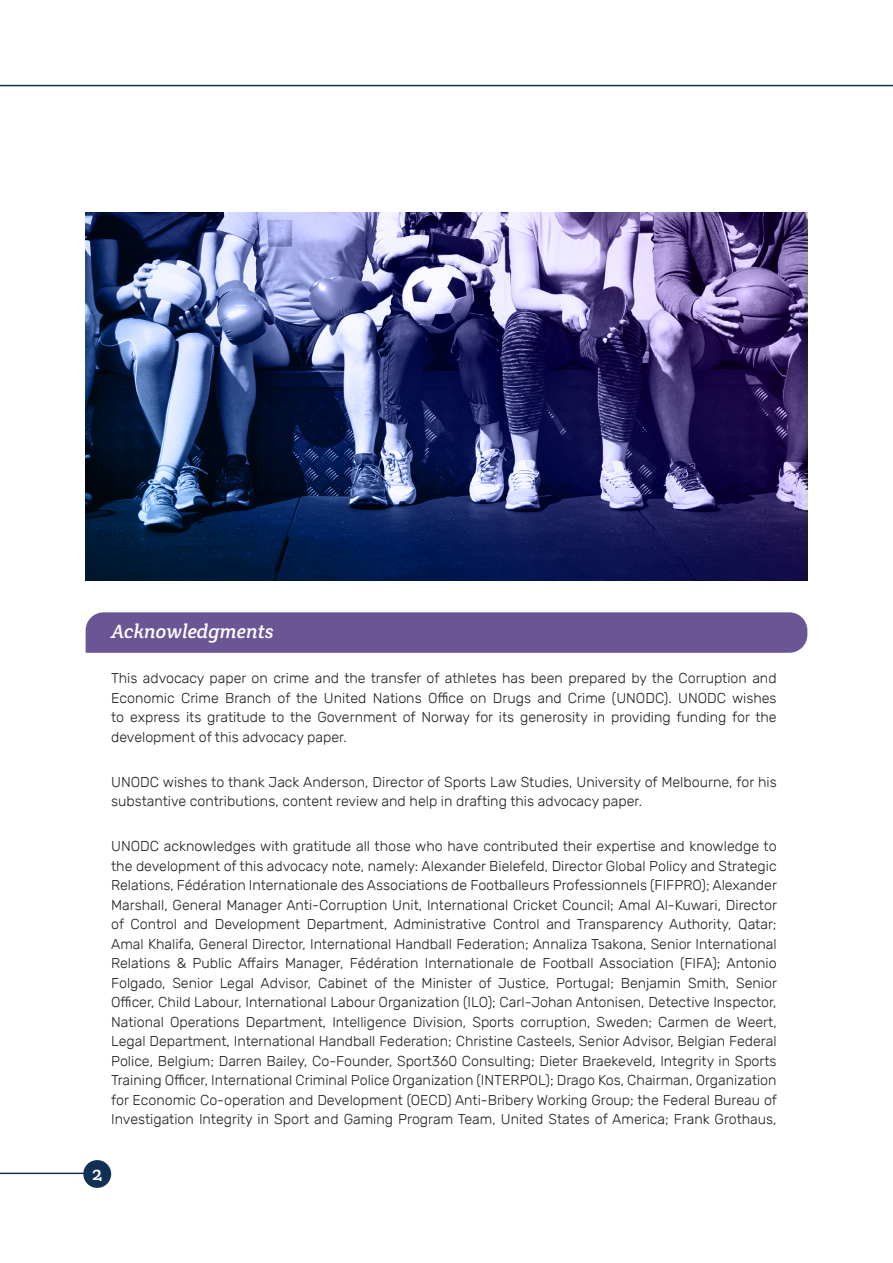
<style>
.page{position:relative;width:893px;height:1263px;background:#fff}
.page>*{position:absolute;margin:0;border:0;box-sizing:border-box;transform-origin:0 0}
.t1{font:italic 19.5px "Crete Round";color:#fff}
.t2{font:19.5px "Crete Round";color:#fff}
.t3{font:300 14.25px/19.5px "Rubik";color:#231f20;text-align:justify}
</style>
<div class="page">
<hr style="left:0;top:1172px;width:88px;height:2px;background:#113056">
<div style="left:83px;top:1160px;width:28px;height:28px;background:#113056;border-radius:50%"></div>
<div style="left:86px;top:612px;width:721px;height:41px;background:#6a5595"></div>
<svg style="left:85px;top:213px;width:720px;height:367px;background:#42487a"></svg>
<hr style="left:0;top:85px;width:893px;height:1px;background:#113056">
<h1 class="t1" style="left:111px;top:620px;width:164px">Acknowledgments</h1>
<p class="t3" style="left:111px;top:669px;width:667px">This advocacy paper on crime and the transfer of athletes has been prepared by the Corruption and Economic Crime Branch of the United Nations Office on Drugs and Crime (UNODC). UNODC wishes to express its gratitude to the Government of Norway for its generosity in providing funding for the development of this advocacy paper.</p>
<p class="t3" style="left:111px;top:773px;width:667px">UNODC wishes to thank Jack Anderson, Director of Sports Law Studies, University of Melbourne, for his substantive contributions, content review and help in drafting this advocacy paper.</p>
<p class="t3" style="left:111px;top:837px;width:667px">UNODC acknowledges with gratitude all those who have contributed their expertise and knowledge to the development of this advocacy note, namely: Alexander Bielefeld, Director Global Policy and Strategic Relations, Fédération Internationale des Associations de Footballeurs Professionnels (FIFPRO); Alexander Marshall, General Manager Anti-Corruption Unit, International Cricket Council; Amal Al-Kuwari, Director of Control and Development Department, Administrative Control and Transparency Authority, Qatar; Amal Khalifa, General Director, International Handball Federation; Annaliza Tsakona, Senior International Relations &amp; Public Affairs Manager, Fédération Internationale de Football Association (FIFA); Antonio Folgado, Senior Legal Advisor, Cabinet of the Minister of Justice, Portugal; Benjamin Smith, Senior Officer, Child Labour, International Labour Organization (ILO); Carl-Johan Antonisen, Detective Inspector, National Operations Department, Intelligence Division, Sports corruption, Sweden; Carmen de Weert, Legal Department, International Handball Federation; Christine Casteels, Senior Advisor, Belgian Federal Police, Belgium; Darren Bailey, Co-Founder, Sport360 Consulting; Dieter Braekeveld, Integrity in Sports Training Officer, International Criminal Police Organization (INTERPOL); Drago Kos, Chairman, Organization for Economic Co-operation and Development (OECD) Anti-Bribery Working Group; the Federal Bureau of Investigation Integrity in Sport and Gaming Program Team, United States of America; Frank Grothaus,</p>
<h1 class="t2" style="left:92px;top:1161px;width:12px">2</h1>
</div>
